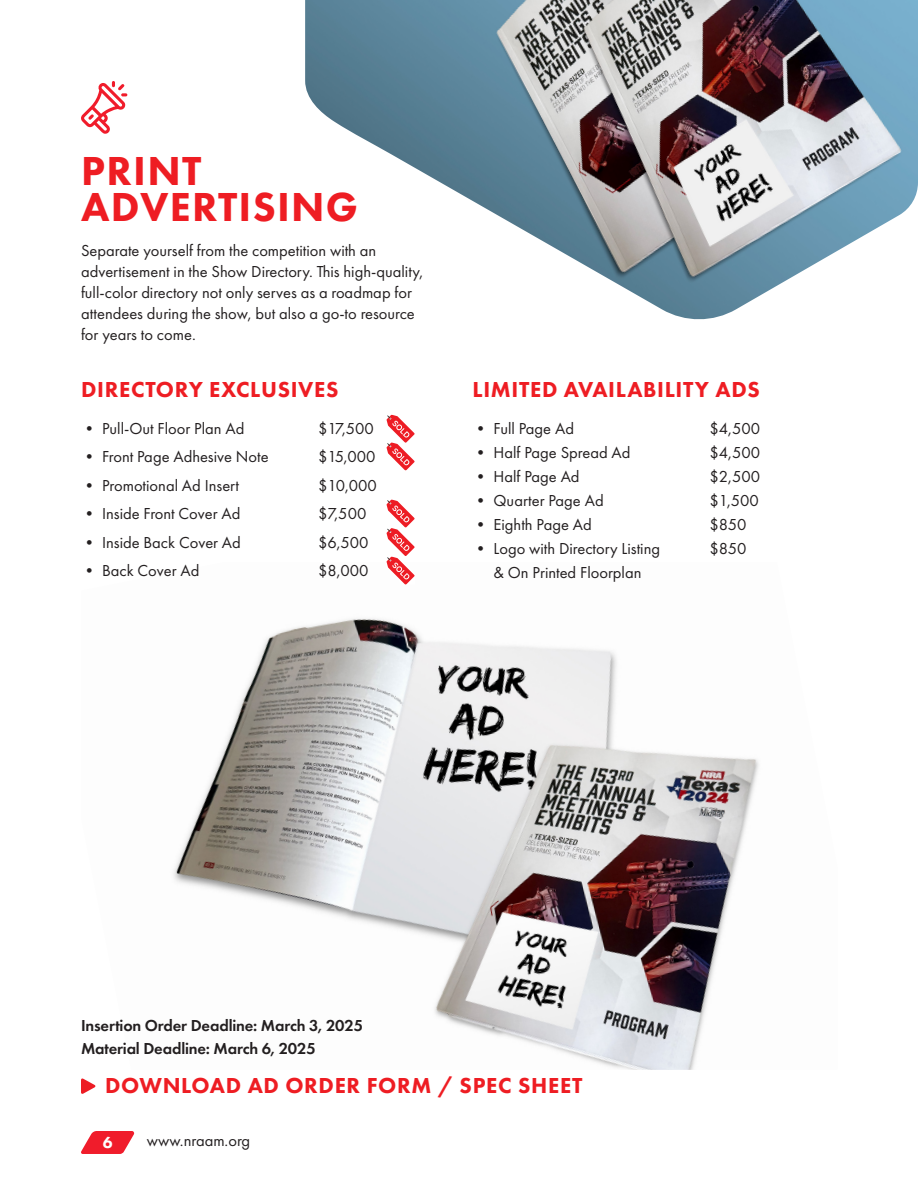
<style>
.page{position:relative;width:918px;height:1188px;background:#fff}
.page>*{position:absolute;margin:0;border:0;box-sizing:border-box;transform-origin:0 0}
.t1{font:800 42px "Futura PT";letter-spacing:.03em;color:#ee1d23}
.t2{font:800 22.5px "Futura PT";letter-spacing:.03em;color:#ee1d23}
.t3{font:16.5px/21px "Futura PT";color:#231f20}
.t4{font:600 16.5px "Futura PT";letter-spacing:-.01em;color:#231f20}
.t5{font:800 16.5px "Futura PT";color:#fff}
</style>
<div class="page">
<svg style="left:81px;top:1131px;width:54px;height:23px"></svg>
<img style="left:173px;top:618px;width:586px;height:452px">
<img style="left:305px;top:0;width:613px;height:320px">
<svg style="left:81px;top:81px;width:46px;height:53px"></svg>
<svg style="left:81px;top:1078px;width:15px;height:16px"></svg>
<svg style="left:386px;top:414px;width:29px;height:57px"></svg>
<svg style="left:386px;top:499px;width:29px;height:86px"></svg>
<p class="t1" style="left:81px;top:145px;width:122px">PRINT</p>
<p class="t1" style="left:81px;top:181px;width:278px">ADVERTISING</p>
<p class="t3" style="left:81px;top:240px;width:344px">Separate yourself from the competition with an advertisement in the Show Directory. This high-quality, full-color directory not only serves as a roadmap for attendees during the show, but also a go-to resource for years to come.</p>
<p class="t2" style="left:81px;top:376px;width:259px">DIRECTORY EXCLUSIVES</p>
<p class="t3" style="left:81px;top:418px;width:165px">• Pull-Out Floor Plan Ad</p>
<p class="t3" style="left:318px;top:418px;width:57px">$17,500</p>
<p class="t3" style="left:81px;top:446px;width:189px">• Front Page Adhesive Note</p>
<p class="t3" style="left:318px;top:446px;width:59px">$15,000</p>
<p class="t3" style="left:81px;top:475px;width:160px">• Promotional Ad Insert</p>
<p class="t3" style="left:318px;top:475px;width:60px">$10,000</p>
<p class="t3" style="left:81px;top:503px;width:161px">• Inside Front Cover Ad</p>
<p class="t3" style="left:318px;top:503px;width:50px">$7,500</p>
<p class="t3" style="left:81px;top:532px;width:161px">• Inside Back Cover Ad</p>
<p class="t3" style="left:318px;top:532px;width:52px">$6,500</p>
<p class="t3" style="left:81px;top:560px;width:120px">• Back Cover Ad</p>
<p class="t3" style="left:318px;top:560px;width:52px">$8,000</p>
<p class="t2" style="left:473px;top:376px;width:289px">LIMITED AVAILABILITY ADS</p>
<p class="t3" style="left:472px;top:418px;width:103px">• Full Page Ad</p>
<p class="t3" style="left:472px;top:442px;width:160px">• Half Page Spread Ad</p>
<p class="t3" style="left:472px;top:466px;width:109px">• Half Page Ad</p>
<p class="t3" style="left:472px;top:490px;width:133px">• Quarter Page Ad</p>
<p class="t3" style="left:472px;top:514px;width:121px">• Eighth Page Ad</p>
<p class="t3" style="left:472px;top:538px;width:189px">• Logo with Directory Listing</p>
<p class="t3" style="left:494px;top:562px;width:149px">&amp; On Printed Floorplan</p>
<p class="t3" style="left:710px;top:418px;width:52px">$4,500</p>
<p class="t3" style="left:710px;top:442px;width:52px">$4,500</p>
<p class="t3" style="left:710px;top:466px;width:52px">$2,500</p>
<p class="t3" style="left:710px;top:490px;width:51px">$1,500</p>
<p class="t3" style="left:710px;top:514px;width:38px">$850</p>
<p class="t3" style="left:710px;top:538px;width:38px">$850</p>
<p class="t4" style="left:81px;top:1015px;width:284px">Insertion Order Deadline: March 3, 2025</p>
<p class="t4" style="left:81px;top:1038px;width:236px">Material Deadline: March 6, 2025</p>
<p class="t2" style="left:105px;top:1072px;width:479px">DOWNLOAD AD ORDER FORM / SPEC SHEET</p>
<p class="t5" style="left:103px;top:1132px;width:11px">6</p>
<p class="t3" style="left:147px;top:1130px;width:105px">www.nraam.org</p>
</div>
